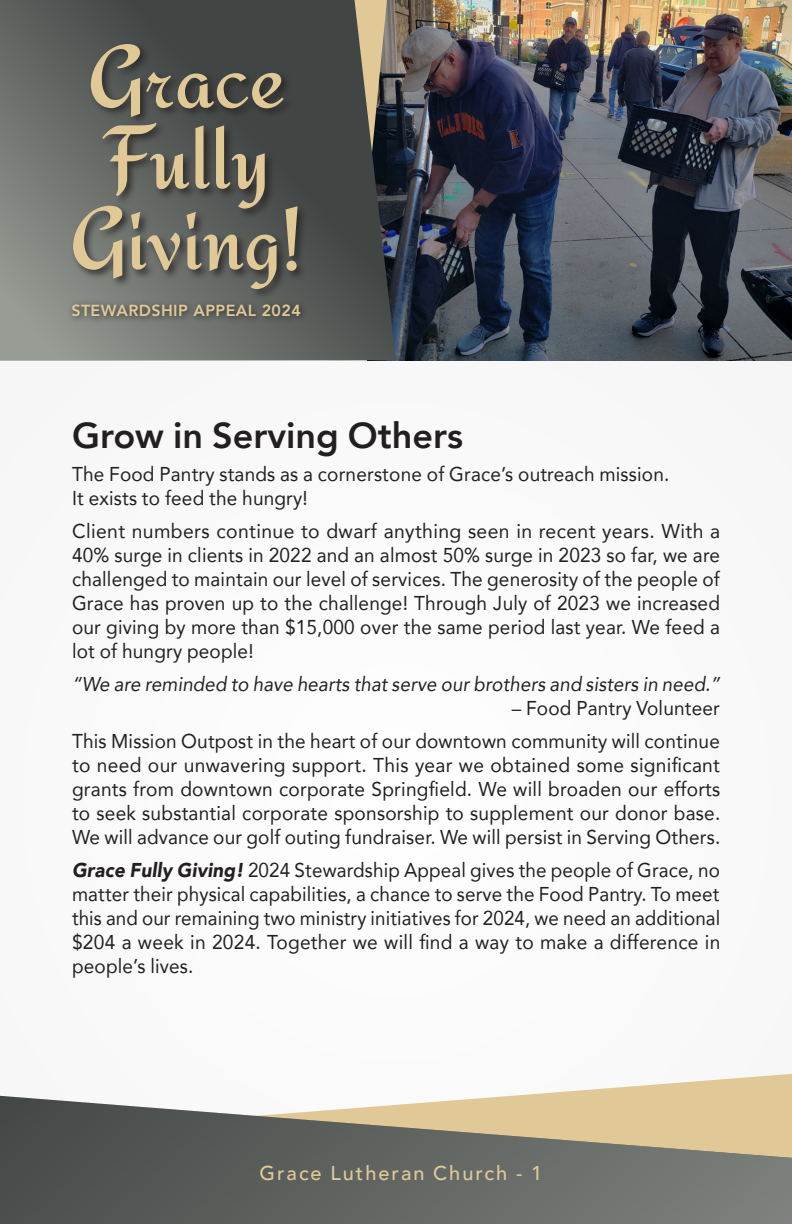
<style>
.page{position:relative;width:792px;height:1224px;background:#fff}
.page>*{position:absolute;margin:0;border:0;box-sizing:border-box;transform-origin:0 0}
.t1{font:89.8px/80.8px "Redressed";color:#e0c997;text-align:center}
.t2{font:800 36px "Avenir";color:#231f20}
.t3{font:20px/24px "Avenir";letter-spacing:.01em;color:#231f20;text-align:justify;scale:.95 1}
.t4{font:20px/24px "Avenir";letter-spacing:.01em;color:#231f20;text-align:justify}
.t5{font:20px/24px "Avenir";letter-spacing:.01em;color:#231f20;text-align:justify;scale:.94 1}
.t6{font:italic 20px "Avenir";letter-spacing:.005em;color:#231f20;scale:.94 1}
.t7{font:500 20px "Avenir";letter-spacing:.1em;color:#e0c997}
.t8{font:800 16px "Avenir";letter-spacing:.025em;color:#e0c997}
.s1{font-weight:900;font-style:italic}
</style>
<div class="page">
<div style="left:0;top:360px;width:792px;height:864px;background:#f9faf9"></div>
<svg style="left:536px;top:1074px;width:256px;height:20px"></svg>
<svg style="left:0;top:1094px;width:792px;height:130px;background:#807f73"></svg>
<img style="left:396px;top:0;width:396px;height:360px">
<svg style="left:0;top:0;width:396px;height:360px;background:#616460"></svg>
<div style="left:67px;top:299px;width:241px;height:25px;background:#231f20;opacity:.75"></div>
<div style="left:70px;top:41px;width:238px;height:259px;background:#231f20;opacity:.75"></div>
<p class="t1" style="left:69px;top:26px;width:235px">Grace<br>Fully<br>Giving!</p>
<p class="t8" style="left:71px;top:298px;width:231px">STEWARDSHIP APPEAL 2024</p>
<p class="t2" style="left:72px;top:407px;width:393px">Grow in Serving Others</p>
<p class="t3" style="left:72px;top:461px;width:630px">The Food Pantry stands as a cornerstone of Grace’s outreach mission.</p>
<p class="t3" style="left:72px;top:485px;width:250px">It exists to feed the hungry!</p>
<p class="t4" style="left:72px;top:518px;width:650px">Client numbers continue to dwarf anything seen in recent years. With a 40% surge in clients in 2022 and an almost 50% surge in 2023 so far, we are challenged to maintain our level of services. The generosity of the people of Grace has proven up to the challenge! Through July of 2023 we increased our giving by more than $15,000 over the same period last year. We feed a lot of hungry people!</p>
<p class="t6" style="left:72px;top:672px;width:691px">“We are reminded to have hearts that serve our brothers and sisters in need.”</p>
<p class="t3" style="left:512px;top:695px;width:221px">– Food Pantry Volunteer</p>
<p class="t3" style="left:72px;top:728px;width:684px">This Mission Outpost in the heart of our downtown community will continue to need our unwavering support. This year we obtained some significant grants from downtown corporate Springfield. We will broaden our efforts to seek substantial corporate sponsorship to supplement our donor base.<br>We will advance our golf outing fundraiser. We will persist in Serving Others.</p>
<p class="t5" style="left:72px;top:857px;width:691px"><span class="s1">Grace Fully Giving!</span> 2024 Stewardship Appeal gives the people of Grace, no matter their physical capabilities, a chance to serve the Food Pantry. To meet this and our remaining two ministry initiatives for 2024, we need an additional $204 a week in 2024. Together we will find a way to make a difference in people’s lives.</p>
<p class="t7" style="left:260px;top:1156px;width:284px">Grace Lutheran Church - 1</p>
</div>
